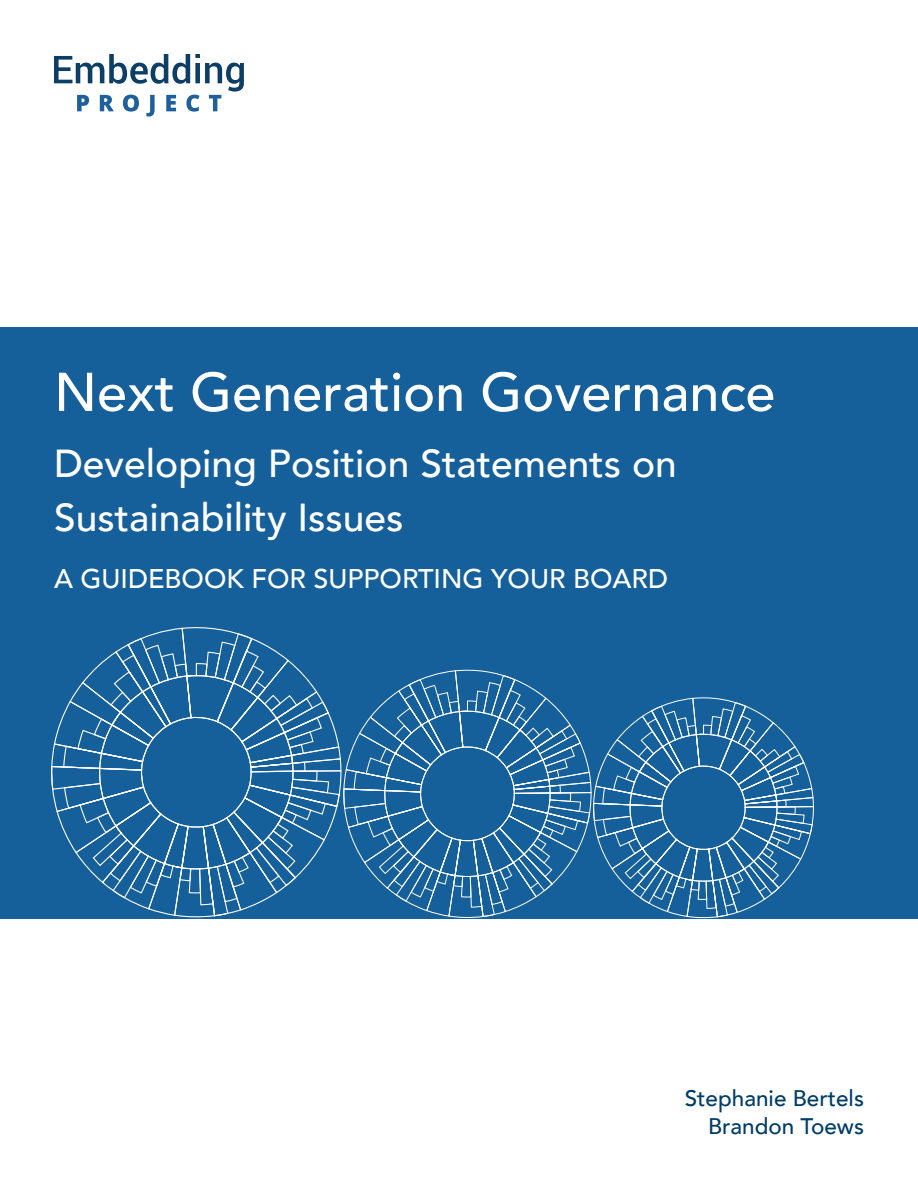
<style>
.page{position:relative;width:918px;height:1188px;background:#fff}
.page>*{position:absolute;margin:0;border:0;box-sizing:border-box;transform-origin:0 0}
.t1{font:500 54px "Avenir";color:#fff}
.t2{font:500 39px "Avenir";color:#fff}
.t3{font:500 27px "Avenir";color:#fff}
.t4{font:500 22.5px "Avenir";color:#003d67}
</style>
<div class="page">
<div style="left:0;top:327px;width:918px;height:592px;background:#155f9a"></div>
<svg style="left:51px;top:627px;width:763px;height:291px"></svg>
<svg style="left:54px;top:54px;width:190px;height:63px"></svg>
<p class="t1" style="left:54px;top:345px;width:723px">Next Generation Governance</p>
<p class="t2" style="left:54px;top:430px;width:624px">Developing Position Statements on</p>
<p class="t2" style="left:54px;top:484px;width:351px">Sustainability Issues</p>
<p class="t3" style="left:54px;top:555px;width:615px">A GUIDEBOOK FOR SUPPORTING YOUR BOARD</p>
<p class="t4" style="left:685px;top:1078px;width:181px">Stephanie Bertels</p>
<p class="t4" style="left:708px;top:1107px;width:157px">Brandon Toews</p>
</div>
